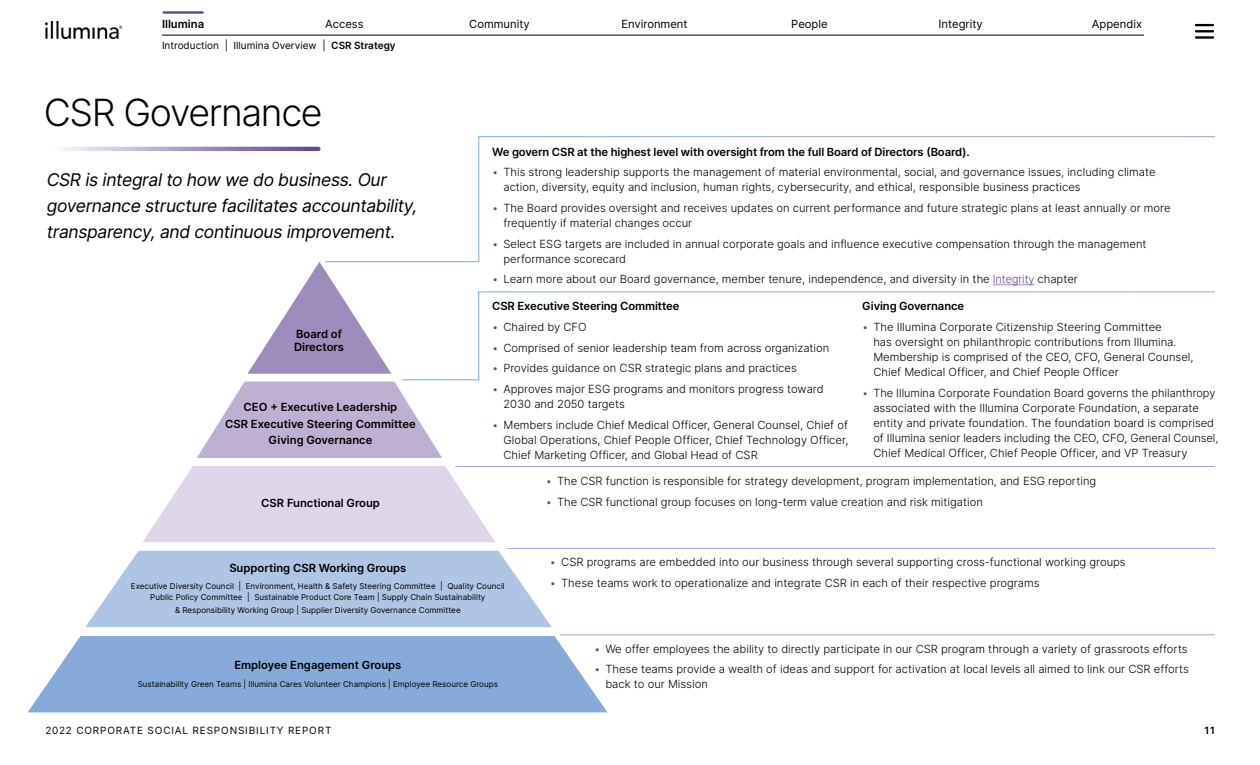
<style>
.page{position:relative;width:1260px;height:765px;background:#fff}
.page>*{position:absolute;margin:0;border:0;box-sizing:border-box;transform-origin:0 0}
.t1{font:300 37.5px "Inter";letter-spacing:-.035em;color:#000}
.t2{font:italic 17.5px/26.2px "Inter";letter-spacing:-.02em;color:#000}
.t3{font:300 11.25px/15px "Inter";color:#000}
.t4{font:600 11.25px/13.5px "Inter";color:#000}
.t5{font:11.25px "Inter";color:#000}
.t6{font:10px "Inter";color:#000}
.t7{font:10px "Inter";letter-spacing:.085em;color:#000}
.t8{font:600 10px "Inter";color:#000}
.t9{font:8.12px/11.5px "Inter";color:#000;text-align:center}
.s1{font-weight:600}
.s2{color:#664a92}
</style>
<div class="page">
<svg style="left:64px;top:147px;width:254px;height:4px"></svg>
<hr style="left:993px;top:284px;width:41px;height:1px;background:#bdb0d0">
<svg style="left:28px;top:636px;width:579px;height:76px;background:#92b1dc"></svg>
<svg style="left:85px;top:551px;width:467px;height:76px;background:#b9cae7"></svg>
<svg style="left:143px;top:466px;width:352px;height:76px;background:#e1dbeb"></svg>
<svg style="left:197px;top:382px;width:245px;height:76px"></svg>
<svg style="left:247px;top:262px;width:144px;height:112px"></svg>
<hr style="left:455px;top:466px;width:760px;height:1px;background:#fff">
<svg style="left:402px;top:291px;width:813px;height:89px"></svg>
<svg style="left:325px;top:136px;width:890px;height:126px"></svg>
<img style="left:46px;top:22px;width:75px;height:17px">
<svg style="left:1195px;top:24px;width:19px;height:15px"></svg>
<hr style="left:164px;top:11px;width:39px;height:3px;background:#664a92">
<hr style="left:162px;top:35px;width:982px;height:1px;background:#000">
<p class="t4" style="left:162px;top:17px;width:44px">Illumina</p>
<p class="t5" style="left:325px;top:15px;width:40px">Access</p>
<p class="t5" style="left:469px;top:15px;width:62px">Community</p>
<p class="t5" style="left:621px;top:15px;width:68px">Environment</p>
<p class="t5" style="left:791px;top:15px;width:38px">People</p>
<p class="t5" style="left:939px;top:15px;width:46px">Integrity</p>
<p class="t5" style="left:1092px;top:15px;width:52px">Appendix</p>
<p class="t6" style="left:162px;top:38px;width:235px">Introduction | Illumina Overview | <span class="s1">CSR Strategy</span></p>
<h1 class="t1" style="left:44px;top:86px;width:280px">CSR Governance</h1>
<h2 class="t2" style="left:47px;top:166px;width:372px">CSR is integral to how we do business. Our governance structure facilitates accountability, transparency, and continuous improvement.</h2>
<p class="t4" style="left:294px;top:326px;width:52px">Board of<br>Directors</p>
<p class="t4" style="left:225px;top:398px;width:192px;line-height:17px;text-align:center">CEO + Executive Leadership<br>CSR Executive Steering Committee</p>
<p class="t4" style="left:269px;top:433px;width:105px">Giving Governance</p>
<p class="t4" style="left:261px;top:496px;width:120px">CSR Functional Group</p>
<p class="t4" style="left:492px;top:145px;width:479px">We govern CSR at the highest level with oversight from the full Board of Directors (Board).</p>
<p class="t3" style="left:503px;top:165px;width:654px;text-indent:-11px"><span class="s2">•</span> This strong leadership supports the management of material environmental, social, and governance issues, including climate action, diversity, equity and inclusion, human rights, cybersecurity, and ethical, responsible business practices</p>
<p class="t3" style="left:503px;top:200px;width:669px;text-indent:-11px"><span class="s2">•</span> The Board provides oversight and receives updates on current performance and future strategic plans at least annually or more frequently if material changes occur</p>
<p class="t3" style="left:503px;top:236px;width:645px;text-indent:-11px"><span class="s2">•</span> Select ESG targets are included in annual corporate goals and influence executive compensation through the management performance scorecard</p>
<p class="t3" style="left:492px;top:272px;width:587px"><span class="s2">•</span> Learn more about our Board governance, member tenure, independence, and diversity in the <span class="s2">Integrity</span> chapter</p>
<p class="t4" style="left:862px;top:299px;width:103px">Giving Governance</p>
<p class="t3" style="left:873px;top:319px;width:322px;text-indent:-11px"><span class="s2">•</span> The Illumina Corporate Citizenship Steering Committee<br>has oversight on philanthropic contributions from Illumina.<br>Membership is comprised of the CEO, CFO, General Counsel, Chief Medical Officer, and Chief People Officer</p>
<p class="t3" style="left:873px;top:385px;width:347px;text-indent:-11px"><span class="s2">•</span> The Illumina Corporate Foundation Board governs the philanthropy associated with the Illumina Corporate Foundation, a separate entity and private foundation. The foundation board is comprised of Illumina senior leaders including the CEO, CFO, General Counsel, Chief Medical Officer, Chief People Officer, and VP Treasury</p>
<p class="t3" style="left:546px;top:473px;width:552px"><span class="s2">•</span> The CSR function is responsible for strategy development, program implementation, and ESG reporting</p>
<p class="t3" style="left:546px;top:494px;width:439px"><span class="s2">•</span> The CSR functional group focuses on long-term value creation and risk mitigation</p>
<p class="t4" style="left:492px;top:299px;width:189px">CSR Executive Steering Committee</p>
<p class="t3" style="left:492px;top:319px;width:96px"><span class="s2">•</span> Chaired by CFO</p>
<p class="t3" style="left:492px;top:340px;width:339px"><span class="s2">•</span> Comprised of senior leadership team from across organization</p>
<p class="t3" style="left:492px;top:361px;width:306px"><span class="s2">•</span> Provides guidance on CSR strategic plans and practices</p>
<p class="t3" style="left:503px;top:381px;width:322px;text-indent:-11px"><span class="s2">•</span> Approves major ESG programs and monitors progress toward<br>2030 and 2050 targets</p>
<p class="t3" style="left:503px;top:417px;width:347px;text-align:justify;text-indent:-11px"><span class="s2">•</span> Members include Chief Medical Officer, General Counsel, Chief of Global Operations, Chief People Officer, Chief Technology Officer, Chief Marketing Officer, and Global Head of CSR</p>
<p class="t4" style="left:229px;top:560px;width:179px">Supporting CSR Working Groups</p>
<p class="t9" style="left:131px;top:580px;width:376px">Executive Diversity Council | Environment, Health &amp; Safety Steering Committee | Quality Council<br>Public Policy Committee | Sustainable Product Core Team | Supply Chain Sustainability</p>
<p class="t9" style="left:175px;top:604px;width:287px">&amp; Responsibility Working Group | Supplier Diversity Governance Committee</p>
<p class="t4" style="left:234px;top:658px;width:169px">Employee Engagement Groups</p>
<p class="t9" style="left:138px;top:679px;width:362px">Sustainability Green Teams | Illumina Cares Volunteer Champions | Employee Resource Groups</p>
<p class="t3" style="left:550px;top:554px;width:577px"><span class="s2">•</span> CSR programs are embedded into our business through several supporting cross-functional working groups</p>
<p class="t3" style="left:550px;top:575px;width:491px"><span class="s2">•</span> These teams work to operationalize and integrate CSR in each of their respective programs</p>
<p class="t3" style="left:594px;top:641px;width:595px"><span class="s2">•</span> We offer employees the ability to directly participate in our CSR program through a variety of grassroots efforts</p>
<p class="t3" style="left:605px;top:661px;width:585px;text-indent:-11px"><span class="s2">•</span> These teams provide a wealth of ideas and support for activation at local levels all aimed to link our CSR efforts back to our Mission</p>
<p class="t7" style="left:45px;top:724px;width:288px">2022 CORPORATE SOCIAL RESPONSIBILITY REPORT</p>
<p class="t8" style="left:1205px;top:723px;width:12px">11</p>
</div>
